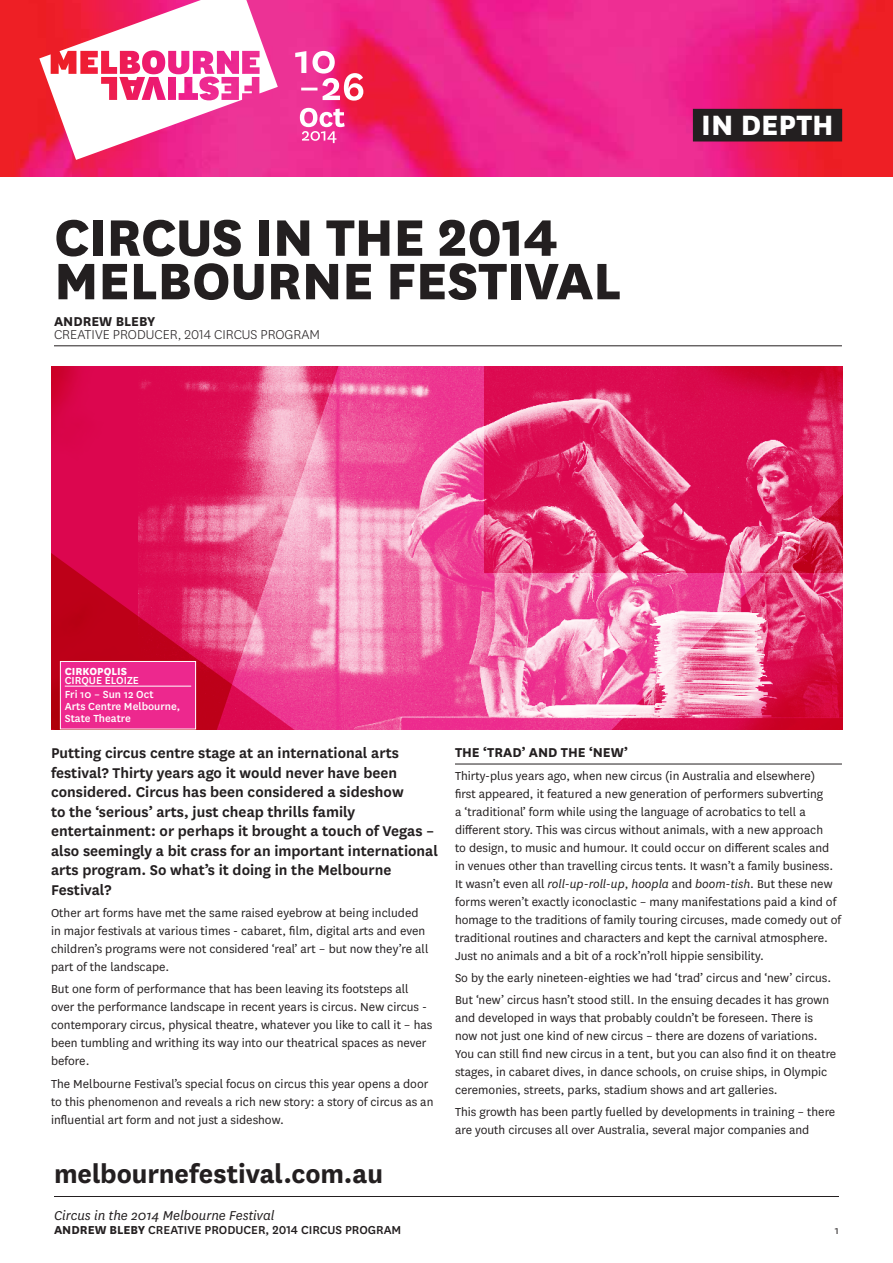
<style>
.page{position:relative;width:893px;height:1263px;background:#fff}
.page>*{position:absolute;margin:0;border:0;box-sizing:border-box;transform-origin:0 0}
.t1{font:800 60px/43.5px "National";letter-spacing:-.01em;color:#231f20}
.t2{font:800 32.7px "National";color:#fff}
.t3{font:700 29.7px "National";letter-spacing:-.005em;color:#231f20}
.t4{font:600 16.5px/19.5px "National";color:#231f20}
.t5{font:300 15px "National";color:#231f20}
.t6{font:italic 15px "National";color:#231f20}
.t7{font:700 15px "National";color:#231f20}
.t8{font:13.5px/18px "National";color:#231f20}
.t9{font:500 13.5px "National";color:#231f20}
.t10{font:500 12px/14.1px "National";color:#fff}
.t11{font:800 12px "National";color:#fff}
.t12{font:12px "National";color:#231f20}
.s1{font-weight:700}
.s2{font-style:italic}
</style>
<div class="page">
<hr style="left:54px;top:1196px;width:785px;height:1px;background:#231f20">
<img style="left:360px;top:366px;width:131px;height:363px">
<img style="left:51px;top:366px;width:309px;height:140px">
<img style="left:484px;top:366px;width:358px;height:207px">
<img style="left:491px;top:493px;width:351px;height:236px">
<img style="left:51px;top:506px;width:343px;height:223px">
<img style="left:0;top:0;width:893px;height:176px">
<div style="left:693px;top:109px;width:149px;height:32px;background:#231f20"></div>
<svg style="left:39px;top:0;width:239px;height:160px"></svg>
<svg style="left:300px;top:108px;width:45px;height:35px"></svg>
<svg style="left:295px;top:51px;width:68px;height:50px"></svg>
<hr style="left:54px;top:345px;width:788px;height:1px;background:#231f20">
<hr style="left:455px;top:764px;width:387px;height:1px;background:#231f20">
<div style="left:60px;top:661px;width:136px;height:68px;background:#ed288e"></div>
<hr style="left:65px;top:686px;width:126px;height:1px;background:#fff">
<div style="left:60px;top:661px;width:136px;height:68px;border:1px solid #fff"></div>
<h1 class="t1" style="left:54px;top:211px;width:569px">CIRCUS IN THE 2014<br>MELBOURNE FESTIVAL</h1>
<p class="t7" style="left:54px;top:310px;width:103px">ANDREW BLEBY</p>
<p class="t5" style="left:54px;top:325px;width:268px">CREATIVE PRODUCER, 2014 CIRCUS PROGRAM</p>
<h2 class="t2" style="left:701px;top:101px;width:134px">IN DEPTH</h2>
<p class="t11" style="left:65px;top:662px;width:64px">CIRKOPOLIS</p>
<p class="t10" style="left:65px;top:672px;width:90px">CIRQUE ÉLOIZE<br>Fri 10 – Sun 12 Oct</p>
<p class="t10" style="left:65px;top:700px;width:117px;line-height:12px">Arts Centre Melbourne,<br>State Theatre</p>
<p class="t4" style="left:51px;top:742px;width:388px">Putting circus centre stage at an international arts festival? Thirty years ago it would never have been considered. Circus has been considered a sideshow<br>to the ‘serious’ arts, just cheap thrills family entertainment: or perhaps it brought a touch of Vegas – also seemingly a bit crass for an important international arts program. So what’s it doing in the Melbourne Festival?</p>
<p class="t8" style="left:51px;top:903px;width:379px">Other art forms have met the same raised eyebrow at being included in major festivals at various times - cabaret, film, digital arts and even children’s programs were not considered ‘real’ art – but now they’re all part of the landscape.</p>
<p class="t8" style="left:51px;top:980px;width:383px">But one form of performance that has been leaving its footsteps all over the performance landscape in recent years is circus. New circus - contemporary circus, physical theatre, whatever you like to call it – has been tumbling and writhing its way into our theatrical spaces as never before.</p>
<p class="t8" style="left:51px;top:1074px;width:384px">The Melbourne Festival’s special focus on circus this year opens a door to this phenomenon and reveals a rich new story: a story of circus as an influential art form and not just a sideshow.</p>
<h3 class="t3" style="left:54px;top:1152px;width:331px">melbournefestival.com.au</h3>
<p class="t6" style="left:54px;top:1206px;width:222px">Circus in the 2014 Melbourne Festival</p>
<p class="t9" style="left:54px;top:1220px;width:349px"><span class="s1">ANDREW BLEBY</span> CREATIVE PRODUCER, 2014 CIRCUS PROGRAM</p>
<p class="t7" style="left:455px;top:742px;width:174px">THE ‘TRAD’ AND THE ‘NEW’</p>
<p class="t8" style="left:455px;top:766px;width:388px">Thirty-plus years ago, when new circus (in Australia and elsewhere)<br>first appeared, it featured a new generation of performers subverting<br>a ‘traditional’ form while using the language of acrobatics to tell a different story. This was circus without animals, with a new approach<br>to design, to music and humour. It could occur on different scales and in venues other than travelling circus tents. It wasn’t a family business.<br>It wasn’t even all <span class="s2">roll-up-roll-up</span>, <span class="s2">hoopla</span> and <span class="s2">boom-tish</span>. But these new forms weren’t exactly iconoclastic – many manifestations paid a kind of homage to the traditions of family touring circuses, made comedy out of traditional routines and characters and kept the carnival atmosphere.<br>Just no animals and a bit of a rock’n’roll hippie sensibility.</p>
<p class="t8" style="left:455px;top:966px;width:378px;line-height:22.2px">So by the early nineteen-eighties we had ‘trad’ circus and ‘new’ circus.<br>But ‘new’ circus hasn’t stood still. In the ensuing decades it has grown</p>
<p class="t8" style="left:455px;top:1008px;width:383px">and developed in ways that probably couldn’t be foreseen. There is now not just one kind of new circus – there are dozens of variations.<br>You can still find new circus in a tent, but you can also find it on theatre stages, in cabaret dives, in dance schools, on cruise ships, in Olympic ceremonies, streets, parks, stadium shows and art galleries.</p>
<p class="t8" style="left:455px;top:1102px;width:382px">This growth has been partly fuelled by developments in training – there are youth circuses all over Australia, several major companies and</p>
<p class="t12" style="left:835px;top:1222px;width:6px">1</p>
</div>
